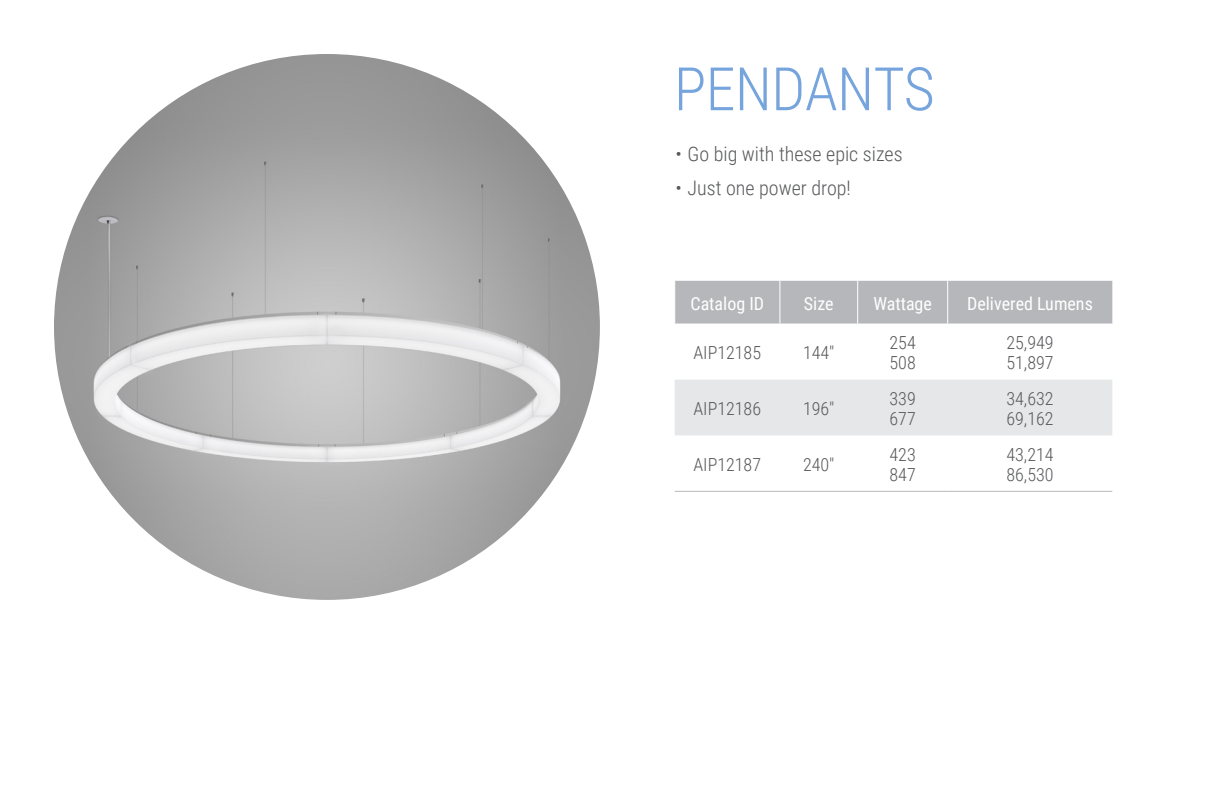
<style>
.page{position:relative;width:1224px;height:792px;background:#fff}
.page>*{position:absolute;margin:0;border:0;box-sizing:border-box;transform-origin:0 0}
.Bulleted_text{font:300 60px "Roboto Condensed";letter-spacing:-.01em;color:#76a4dd}
.t1{font:300 20px "Roboto Condensed";color:#57585a}
.Bulleted_text-2{font:300 18px/20px "Roboto Condensed";color:#57585a}
.Bulleted_text-3{font:18px "Roboto Condensed";color:#fff}
</style>
<div class="page">
<img style="left:54px;top:54px;width:546px;height:546px;border-radius:273px">
<div style="left:675px;top:281px;width:437px;height:43px;background:#b6b7bb"></div>
<svg style="left:675px;top:379px;width:437px;height:112px"></svg>
<div style="left:675px;top:380px;width:437px;height:55px;background:#e6e7e9"></div>
<hr style="left:779px;top:281px;width:1px;height:43px;background:#fff">
<hr style="left:857px;top:281px;width:1px;height:43px;background:#fff">
<hr style="left:947px;top:281px;width:1px;height:43px;background:#fff">
<hr style="left:675px;top:491px;width:105px;height:1px;background:#b6b7bb">
<hr style="left:780px;top:491px;width:78px;height:1px;background:#b6b7bb">
<hr style="left:858px;top:491px;width:90px;height:1px;background:#b6b7bb">
<hr style="left:948px;top:491px;width:164px;height:1px;background:#b6b7bb">
<p class="Bulleted_text" style="left:674px;top:47px;width:262px">PENDANTS</p>
<p class="t1" style="left:676px;top:140px;width:229px">• Go big with these epic sizes</p>
<p class="t1" style="left:676px;top:174px;width:177px">• Just one power drop!</p>
<p class="Bulleted_text-3" style="left:690px;top:291px;width:75px">Catalog ID</p>
<p class="Bulleted_text-3" style="left:804px;top:291px;width:31px">Size</p>
<p class="Bulleted_text-3" style="left:873px;top:291px;width:60px">Wattage</p>
<p class="Bulleted_text-3" style="left:967px;top:291px;width:127px">Delivered Lumens</p>
<p class="Bulleted_text-2" style="left:693px;top:342px;width:69px">AIP12185</p>
<p class="Bulleted_text-2" style="left:803px;top:342px;width:33px">144"</p>
<p class="Bulleted_text-2" style="left:890px;top:332px;width:28px">254<br>508</p>
<p class="Bulleted_text-2" style="left:1006px;top:332px;width:49px">25,949<br>51,897</p>
<p class="Bulleted_text-2" style="left:693px;top:398px;width:69px">AIP12186</p>
<p class="Bulleted_text-2" style="left:803px;top:398px;width:33px">196"</p>
<p class="Bulleted_text-2" style="left:890px;top:388px;width:28px">339<br>677</p>
<p class="Bulleted_text-2" style="left:1006px;top:388px;width:49px">34,632<br>69,162</p>
<p class="Bulleted_text-2" style="left:693px;top:454px;width:69px">AIP12187</p>
<p class="Bulleted_text-2" style="left:803px;top:454px;width:33px">240"</p>
<p class="Bulleted_text-2" style="left:890px;top:444px;width:28px">423<br>847</p>
<p class="Bulleted_text-2" style="left:1006px;top:444px;width:49px">43,214<br>86,530</p>
</div>
